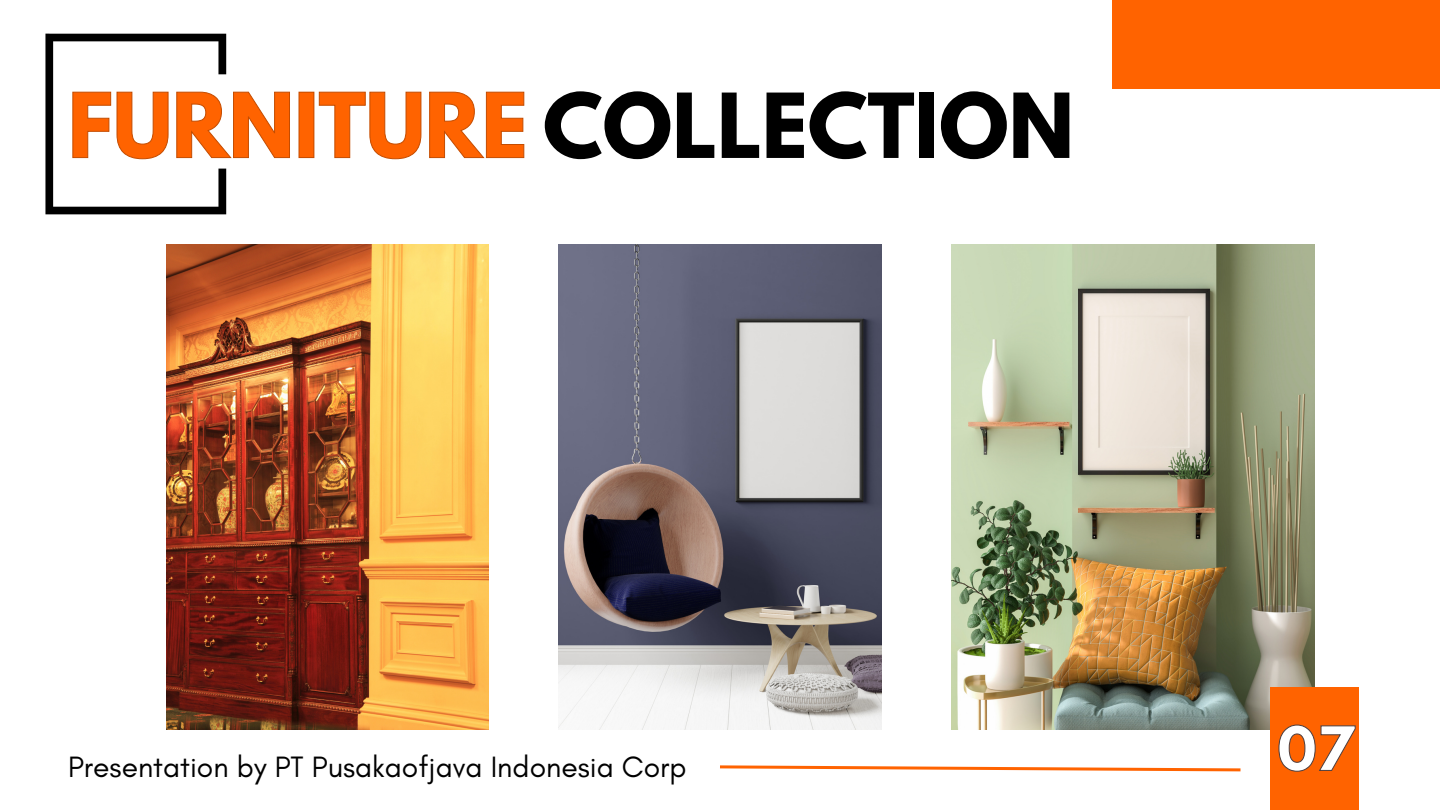
<style>
.page{position:relative;width:1440px;height:810px;background:#fff}
.page>*{position:absolute;margin:0;border:0;box-sizing:border-box;transform-origin:0 0}
.t1{font:700 79.3px "League Spartan";color:#000}
.t2{font:700 54px "League Spartan";color:#fff}
.t3{font:30px "Glacial Indifference";color:#000}
.s1{color:#ff6300}
</style>
<div class="page">
<svg style="left:720px;top:765px;width:521px;height:7px"></svg>
<img style="left:951px;top:245px;width:363px;height:484px">
<div style="left:1270px;top:688px;width:89px;height:122px;background:#ff6300"></div>
<div style="left:1112px;top:0;width:328px;height:89px;background:#ff6300"></div>
<img style="left:166px;top:245px;width:323px;height:484px">
<img style="left:559px;top:245px;width:322px;height:484px">
<svg style="left:45px;top:34px;width:479px;height:180px"></svg>
<svg style="left:1279px;top:725px;width:77px;height:47px"></svg>
<p class="t1" style="left:68px;top:87px;width:1008px"><span class="s1">FURNITURE</span> COLLECTION</p>
<p class="t3" style="left:68px;top:749px;width:620px">Presentation by PT Pusakaofjava Indonesia Corp</p>
<p class="t2" style="left:1277px;top:722px;width:78px">07</p>
</div>
